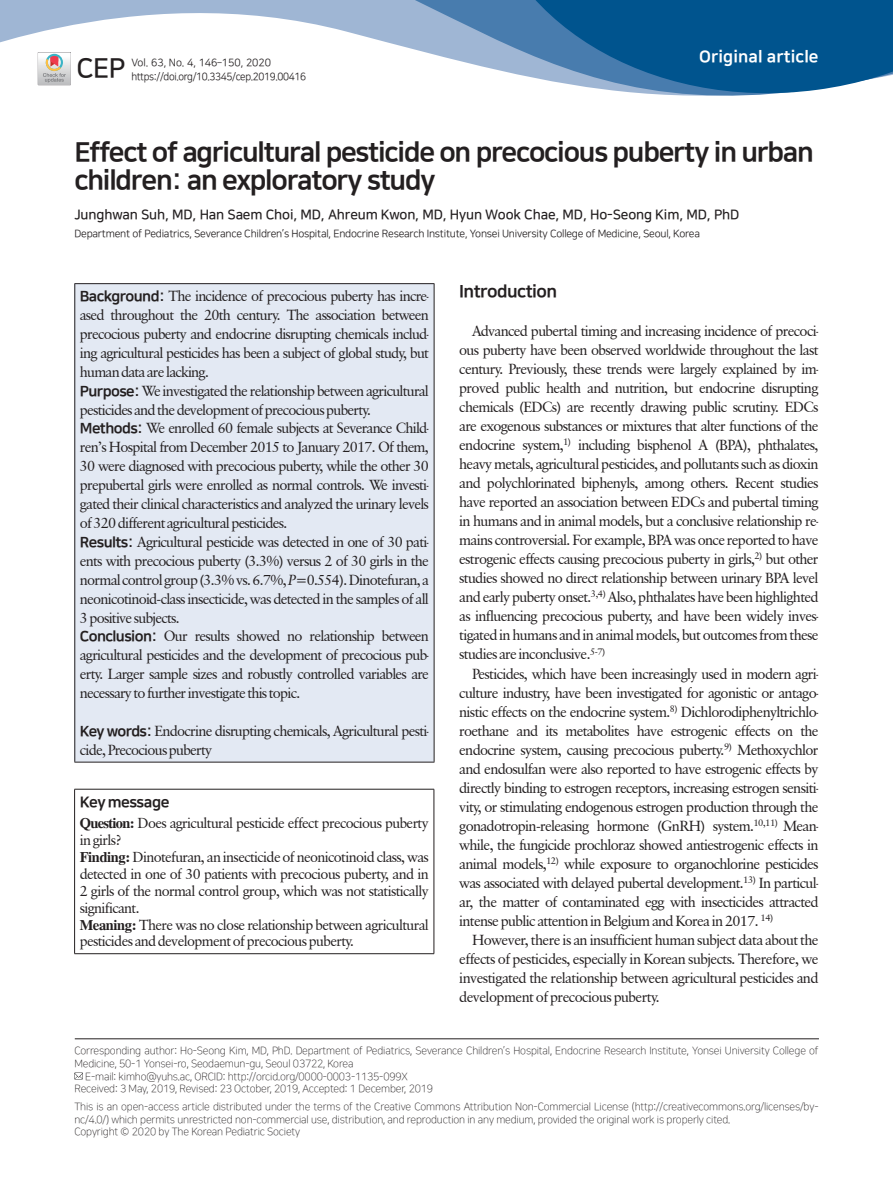
<style>
.page{position:relative;width:893px;height:1191px;background:#fff}
.page>*{position:absolute;margin:0;border:0;box-sizing:border-box;transform-origin:0 0}
.t1{font:27px/28.5px "Nanum Square EB";letter-spacing:-.045em;color:#231f20}
.t2{font:27px "Nanum Square B";color:#231f20}
.t3{font:17.25px "Nanum Square EB";letter-spacing:-.035em;color:#231f20}
.t4{font:16.5px "Nanum Square EB";letter-spacing:.005em;color:#fff}
.t5{font:15px "Nanum Square EB";letter-spacing:-.03em;color:#231f20}
.t6{font:14.55px/19px "Classical Garamond BT";letter-spacing:-.055em;color:#231f20;text-align:justify}
.t7{font:14.4px/17px "Classical Garamond BT";letter-spacing:-.045em;color:#231f20}
.t8{font:13.5px "Nanum Square B";letter-spacing:-.01em;color:#231f20}
.t9{font:10.5px/12.6px "Nanum Square L";letter-spacing:-.015em;color:#231f20}
.t10{font:10.5px/13.5px "Nanum Square R";letter-spacing:-.02em;color:#231f20}
.s1{font-family:"Nanum Square EB"}
.s2{font-style:italic}
.s3{font-family:"CG Times";font-weight:700}
</style>
<div class="page">
<svg style="left:0;top:0;width:462px;height:62px"></svg>
<svg style="left:462px;top:0;width:431px;height:96px;fill:#00548e"></svg>
<div style="left:75px;top:284px;width:359px;height:478px;background:#e3e9f3"></div>
<hr style="left:74px;top:283px;width:360px;height:1px;background:#231f20">
<hr style="left:74px;top:284px;width:1px;height:477px;background:#231f20">
<hr style="left:434px;top:284px;width:1px;height:477px;background:#231f20">
<hr style="left:74px;top:761px;width:360px;height:1px;background:#231f20">
<hr style="left:74px;top:789px;width:360px;height:1px;background:#231f20">
<hr style="left:74px;top:789px;width:1px;height:164px;background:#231f20">
<hr style="left:434px;top:789px;width:1px;height:164px;background:#231f20">
<hr style="left:74px;top:953px;width:360px;height:1px;background:#231f20">
<div style="left:37px;top:52px;width:34px;height:34px;background:#dcdbdd"></div>
<svg style="left:38px;top:52px;width:33px;height:33px"></svg>
<hr style="left:75px;top:1038px;width:744px;height:1px;background:#231f20">
<svg style="left:74px;top:1072px;width:9px;height:7px"></svg>
<h1 class="t2" style="left:77px;top:54px;width:50px">CEP</h1>
<p class="t10" style="left:131px;top:56px;width:176px">Vol. 63, No. 4, 146–150, 2020 https://doi.org/10.3345/cep.2019.00416</p>
<p class="t4" style="left:699px;top:48px;width:121px">Original article</p>
<h1 class="t1" style="left:74px;top:138px;width:741px">Effect of agricultural pesticide on precocious puberty in urban children: an exploratory study</h1>
<p class="t8" style="left:74px;top:208px;width:666px">Junghwan Suh, MD, Han Saem Choi, MD, Ahreum Kwon, MD, Hyun Wook Chae, MD, Ho-Seong Kim, MD, PhD</p>
<p class="t10" style="left:74px;top:227px;width:627px">Department of Pediatrics, Severance Children’s Hospital, Endocrine Research Institute, Yonsei University College of Medicine, Seoul, Korea</p>
<p class="t6" style="left:80px;top:286px;width:351px;text-align:left"><span class="s1">Background:</span> The incidence of precocious puberty has incre&shy;ased throughout the 20th century. The association between precocious puberty and endocrine disrupting chemicals includ&shy;ing agricultural pesticides has been a subject of global study, but human data are lacking.<br><span class="s1">Purpose:</span> We investigated the relationship between agricultural pesticides and the development of precocious puberty.<br><span class="s1">Methods:</span> We enrolled 60 female subjects at Severance Child&shy;ren’s Hospital from December 2015 to January 2017. Of them, 30 were diagnosed with precocious puberty, while the other 30 prepubertal girls were enrolled as normal controls. We investi&shy;gated their clinical characteristics and analyzed the urinary levels of 320 different agricultural pesticides.<br><span class="s1">Results:</span> Agricultural pesticide was detected in one of 30 pati&shy;ents with precocious puberty (3.3%) versus 2 of 30 girls in the normal control group (3.3% vs. 6.7%, <span class="s2">P</span>=0.554). Dinotefuran, a neonicotinoid-class insecticide, was detected in the samples of all 3 positive subjects.<br><span class="s1">Conclusion:</span> Our results showed no relationship between agricultural pesticides and the development of precocious pub&shy;erty. Larger sample sizes and robustly controlled variables are necessary to further investigate this topic.</p>
<p class="t6" style="left:80px;top:721px;width:351px"><span class="s1">Key words:</span> Endocrine disrupting chemicals, Agricultural pesti&shy;cide, Precocious puberty</p>
<p class="t5" style="left:80px;top:793px;width:91px">Key message</p>
<p class="t7" style="left:80px;top:814px;width:351px"><span class="s3">Question:</span> Does agricultural pesticide effect precocious puberty in girls?<br><span class="s3">Finding:</span> Dinotefuran, an insecticide of neonicotinoid class, was detected in one of 30 patients with precocious puberty, and in 2 girls of the normal control group, which was not statistically significant.<br><span class="s3">Meaning:</span> There was no close relationship between agricultural pesticides and development of precocious puberty.</p>
<p class="t3" style="left:459px;top:282px;width:99px">Introduction</p>
<p class="t6" style="left:459px;top:321px;width:361px;text-indent:13px">Advanced pubertal timing and increasing incidence of precoci&shy;ous puberty have been observed worldwide throughout the last century. Previously, these trends were largely explained by im&shy;proved public health and nutrition, but endocrine disrupting chemicals (EDCs) are recently drawing public scrutiny. EDCs are exogenous substances or mixtures that alter functions of the endocrine system,<sup>1)</sup> including bisphenol A (BPA), phthalates, heavy metals, agricultural pesticides, and pollutants such as dioxin and polychlorinated biphenyls, among others. Recent studies have reported an association between EDCs and pubertal timing in humans and in animal models, but a conclusive relationship re&shy;mains controversial. For example, BPA was once reported to have estrogenic effects causing precocious puberty in girls,<sup>2)</sup> but other studies showed no direct relationship between urinary BPA level and early puberty onset.<sup>3,4)</sup> Also, phthalates have been highlighted as influencing precocious puberty, and have been widely inves&shy;tigated in humans and in animal models, but outcomes from these studies are inconclusive.<sup>5-7)</sup></p>
<p class="t6" style="left:459px;top:663px;width:361px;text-indent:13px">Pesticides, which have been increasingly used in modern agri&shy;culture industry, have been investigated for agonistic or antago&shy;nistic effects on the endocrine system.<sup>8)</sup> Dichlorodiphenyltrichlo&shy;roethane and its metabolites have estrogenic effects on the endocrine system, causing precocious puberty.<sup>9)</sup> Methoxychlor and endosulfan were also reported to have estrogenic effects by directly binding to estrogen receptors, increasing estrogen sensiti&shy;vity, or stimulating endogenous estrogen production through the gonadotropin-releasing hormone (GnRH) system.<sup>10,11)</sup> Mean&shy;while, the fungicide prochloraz showed antiestrogenic effects in animal models,<sup>12)</sup> while exposure to organochlorine pesticides was associated with delayed pubertal development.<sup>13)</sup> In particul&shy;ar, the matter of contaminated egg with insecticides attracted intense public attention in Belgium and Korea in 2017. <sup>14)</sup></p>
<p class="t6" style="left:459px;top:930px;width:361px;text-indent:13px">However, there is an insufficient human subject data about the effects of pesticides, especially in Korean subjects. Therefore, we investigated the relationship between agricultural pesticides and development of precocious puberty.</p>
<p class="t9" style="left:74px;top:1045px;width:746px">Corresponding author: Ho-Seong Kim, MD, PhD. Department of Pediatrics, Severance Children’s Hospital, Endocrine Research Institute, Yonsei University College of</p>
<p class="t9" style="left:74px;top:1057px;width:281px">Medicine, 50-1 Yonsei-ro, Seodaemun-gu, Seoul 03722, Korea</p>
<p class="t9" style="left:85px;top:1070px;width:324px">E-mail: kimho@yuhs.ac, ORCID: http://orcid.org/0000-0003-1135-099X</p>
<p class="t9" style="left:74px;top:1082px;width:360px">Received: 3 May, 2019, Revised: 23 October, 2019, Accepted: 1 December, 2019</p>
<p class="t9" style="left:74px;top:1100px;width:746px">This is an open-access article distributed under the terms of the Creative Commons Attribution Non-Commercial License (http://creativecommons.org/licenses/by&shy;nc/4.0/) which permits unrestricted non-commercial use, distribution, and reproduction in any medium, provided the original work is properly cited.<br>Copyright © 2020 by The Korean Pediatric Society</p>
</div>
